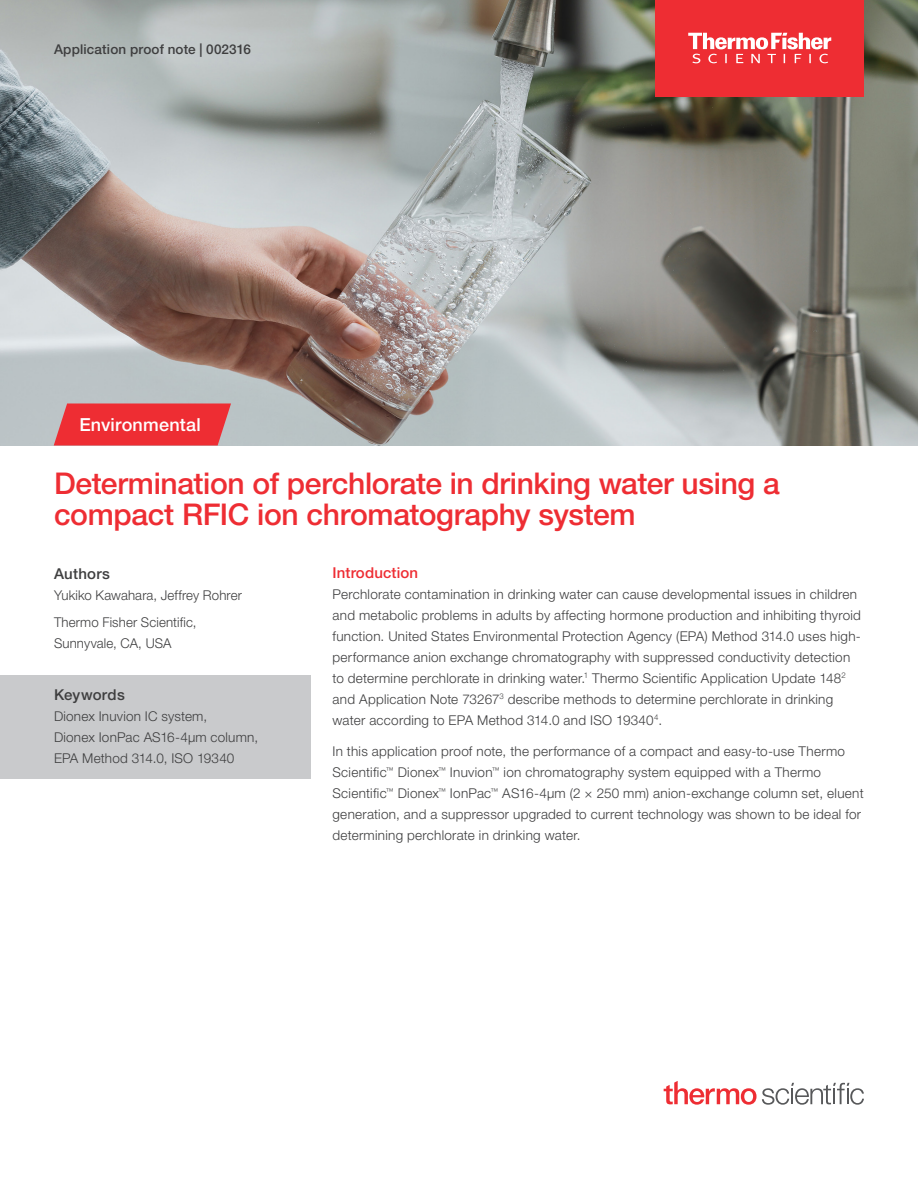
<style>
.page{position:relative;width:918px;height:1188px;background:#fff}
.page>*{position:absolute;margin:0;border:0;box-sizing:border-box;transform-origin:0 0}
.t1{font:500 30px/31.5px "Helvetica Neue LTW1 G";letter-spacing:-.01em;color:#ee2d33}
.t2{font:500 18px "Helvetica Neue LTW1 G";letter-spacing:.01em;color:#fff}
.t3{font:500 15px "Helvetica Neue LTW1 G";letter-spacing:.02em;color:#3e3e3f}
.t4{font:500 15px "Helvetica Neue LTW1 G";letter-spacing:.01em;color:#ee2d33}
.t5{font:300 13.5px/21px "Helvetica Neue LTW1 G";letter-spacing:.02em;color:#3e3e3f}
.t6{font:500 13.5px "Helvetica Neue LTW1 G";letter-spacing:.01em;color:#3e3e3f}
</style>
<div class="page">
<img style="left:0;top:0;width:918px;height:446px">
<svg style="left:664px;top:1081px;width:200px;height:24px"></svg>
<div style="left:0;top:675px;width:310px;height:104px;background:#c9cacc"></div>
<div style="left:656px;top:0;width:208px;height:96px;background:#ee2d33"></div>
<svg style="left:688px;top:33px;width:143px;height:30px"></svg>
<svg style="left:54px;top:404px;width:177px;height:42px;background:#e9393f"></svg>
<p class="t6" style="left:54px;top:41px;width:199px">Application proof note | 002316</p>
<h2 class="t2" style="left:79px;top:414px;width:123px">Environmental</h2>
<h1 class="t1" style="left:54px;top:468px;width:727px">Determination of perchlorate in drinking water using a compact RFIC ion chromatography system</h1>
<p class="t3" style="left:54px;top:565px;width:58px">Authors</p>
<p class="t5" style="left:54px;top:582px;width:190px;line-height:26.4px">Yukiko Kawahara, Jeffrey Rohrer<br>Thermo Fisher Scientific,</p>
<p class="t5" style="left:54px;top:632px;width:119px">Sunnyvale, CA, USA</p>
<p class="t3" style="left:54px;top:686px;width:72px">Keywords</p>
<p class="t5" style="left:54px;top:706px;width:206px">Dionex Inuvion IC system,<br>Dionex IonPac AS16-4µm column,<br>EPA Method 314.0, ISO 19340</p>
<p class="t4" style="left:333px;top:563px;width:87px">Introduction</p>
<p class="t5" style="left:333px;top:583px;width:530px">Perchlorate contamination in drinking water can cause developmental issues in children and metabolic problems in adults by affecting hormone production and inhibiting thyroid function. United States Environmental Protection Agency (EPA) Method 314.0 uses high&shy;performance anion exchange chromatography with suppressed conductivity detection to determine perchlorate in drinking water.<sup>1</sup> Thermo Scientific Application Update 148<sup>2 </sup>and Application Note 73267<sup>3</sup> describe methods to determine perchlorate in drinking water according to EPA Method 314.0 and ISO 19340<sup>4</sup>.</p>
<p class="t5" style="left:332px;top:741px;width:533px">In this application proof note, the performance of a compact and easy-to-use Thermo Scientific<sup>™</sup> Dionex<sup>™</sup> Inuvion<sup>™</sup> ion chromatography system equipped with a Thermo Scientific<sup>™</sup> Dionex<sup>™</sup> IonPac<sup>™</sup> AS16-4µm (2 × 250 mm) anion-exchange column set, eluent generation, and a suppressor upgraded to current technology was shown to be ideal for determining perchlorate in drinking water.</p>
</div>
